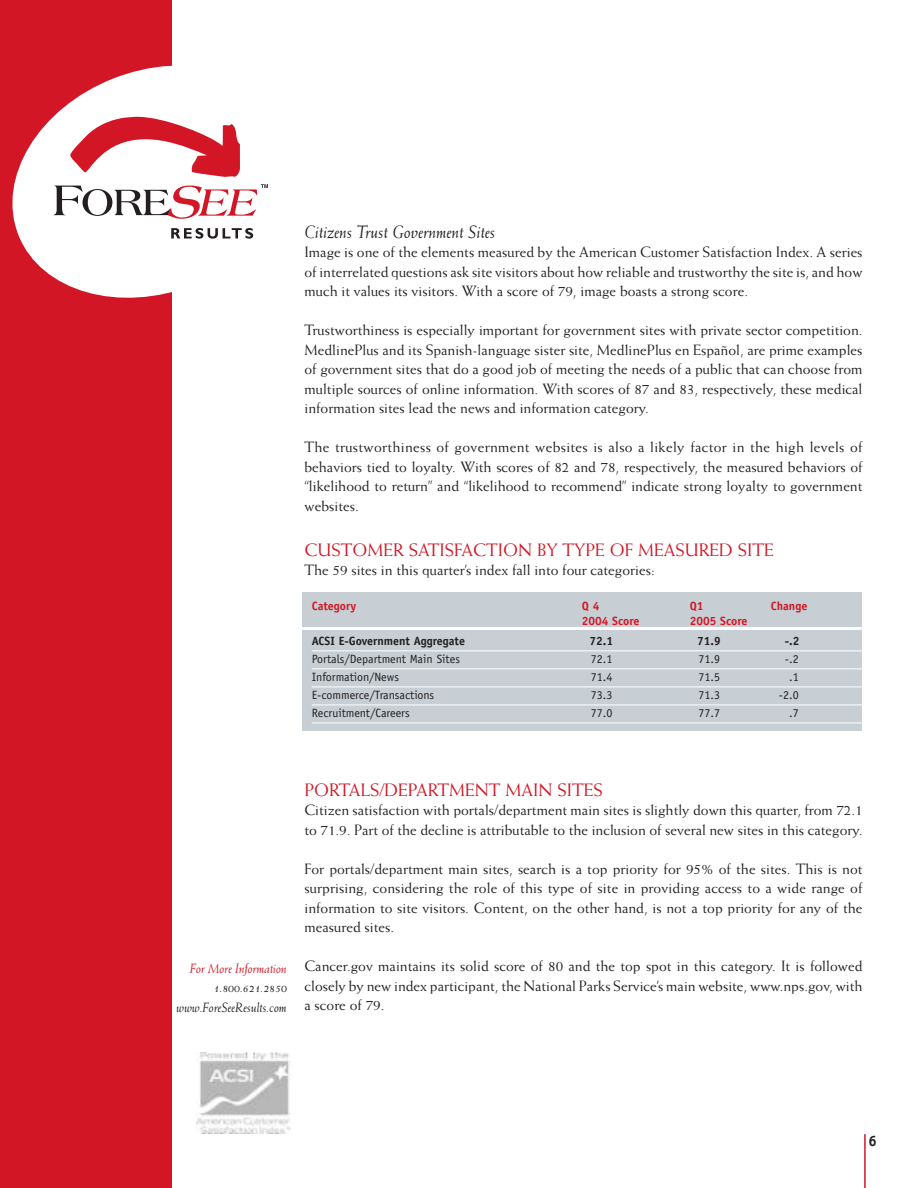
<style>
.page{position:relative;width:918px;height:1188px;background:#fff}
.page>*{position:absolute;margin:0;border:0;box-sizing:border-box;transform-origin:0 0}
.t1{font:18px "Weiss";color:#d21625}
.t2{font:italic 18px "Weiss";color:#231f1f}
.t3{font:15px/19.5px "Weiss";color:#231f1f;text-align:justify}
.t4{font:700 15px "Officina Sans";color:#231f1f}
.t5{font:italic 13.5px/19.5px "Weiss";letter-spacing:-.01em;color:#231f1f;text-align:right}
.t6{font:italic 13.5px "Weiss";letter-spacing:-.01em;color:#d21625}
.t7{font:12px "Officina Sans";color:#231f1f}
.t8{font:700 12px "Officina Sans";color:#d21625}
.t9{font:700 12px "Officina Sans";color:#231f1f}
</style>
<div class="page">
<div style="left:0;top:0;width:171px;height:1188px;background:#d21625"></div>
<svg style="left:12px;top:49px;width:242px;height:265px;fill:#fff"></svg>
<img style="left:196px;top:1052px;width:95px;height:82px">
<hr style="left:864px;top:1134px;width:2px;height:54px;background:#d21625">
<svg style="left:54px;top:184px;width:214px;height:35px"></svg>
<svg style="left:171px;top:228px;width:82px;height:11px"></svg>
<svg style="left:70px;top:117px;width:170px;height:60px"></svg>
<div style="left:303px;top:593px;width:559px;height:138px;background:#c7cfd4"></div>
<hr style="left:312px;top:651px;width:556px;height:1px;background:#fff">
<hr style="left:312px;top:669px;width:556px;height:1px;background:#fff">
<hr style="left:312px;top:687px;width:556px;height:1px;background:#fff">
<hr style="left:312px;top:705px;width:556px;height:1px;background:#fff">
<hr style="left:312px;top:723px;width:556px;height:1px;background:#fff">
<hr style="left:297px;top:627px;width:565px;height:3px;background:#fff">
<p class="t2" style="left:304px;top:224px;width:193px">Citizens Trust Government Sites</p>
<p class="t3" style="left:304px;top:243px;width:560px">Image is one of the elements measured by the American Customer Satisfaction Index. A series of interrelated questions ask site visitors about how reliable and trustworthy the site is, and how much it values its visitors. With a score of 79, image boasts a strong score.</p>
<p class="t3" style="left:304px;top:321px;width:560px">Trustworthiness is especially important for government sites with private sector competition.<br>MedlinePlus and its Spanish-language sister site, MedlinePlus en Español, are prime examples of government sites that do a good job of meeting the needs of a public that can choose from multiple sources of online information. With scores of 87 and 83, respectively, these medical information sites lead the news and information category.</p>
<p class="t3" style="left:304px;top:438px;width:560px">The trustworthiness of government websites is also a likely factor in the high levels of behaviors tied to loyalty. With scores of 82 and 78, respectively, the measured behaviors of “likelihood to return” and “likelihood to recommend” indicate strong loyalty to government websites.</p>
<p class="t1" style="left:304px;top:542px;width:471px">CUSTOMER SATISFACTION BY TYPE OF MEASURED SITE</p>
<p class="t3" style="left:304px;top:561px;width:352px">The 59 sites in this quarter’s index fall into four categories:</p>
<p class="t8" style="left:312px;top:601px;width:46px">Category</p>
<p class="t8" style="left:582px;top:601px;width:19px">Q 4</p>
<p class="t8" style="left:690px;top:601px;width:15px">Q1</p>
<p class="t8" style="left:771px;top:601px;width:38px">Change</p>
<p class="t8" style="left:582px;top:616px;width:59px">2004 Score</p>
<p class="t8" style="left:690px;top:616px;width:59px">2005 Score</p>
<p class="t9" style="left:312px;top:636px;width:155px">ACSI E-Government Aggregate</p>
<p class="t9" style="left:590px;top:636px;width:25px">72.1</p>
<p class="t9" style="left:697px;top:636px;width:25px">71.9</p>
<p class="t9" style="left:785px;top:636px;width:16px">-.2</p>
<p class="t7" style="left:312px;top:654px;width:150px">Portals/Department Main Sites</p>
<p class="t7" style="left:591px;top:654px;width:23px">72.1</p>
<p class="t7" style="left:699px;top:654px;width:23px">71.9</p>
<p class="t7" style="left:785px;top:654px;width:15px">-.2</p>
<p class="t7" style="left:312px;top:672px;width:89px">Information/News</p>
<p class="t7" style="left:591px;top:672px;width:23px">71.4</p>
<p class="t7" style="left:699px;top:672px;width:23px">71.5</p>
<p class="t7" style="left:789px;top:672px;width:11px">.1</p>
<p class="t7" style="left:312px;top:690px;width:124px">E-commerce/Transactions</p>
<p class="t7" style="left:591px;top:690px;width:23px">73.3</p>
<p class="t7" style="left:699px;top:690px;width:23px">71.3</p>
<p class="t7" style="left:779px;top:690px;width:21px">-2.0</p>
<p class="t7" style="left:312px;top:708px;width:100px">Recruitment/Careers</p>
<p class="t7" style="left:591px;top:708px;width:23px">77.0</p>
<p class="t7" style="left:699px;top:708px;width:23px">77.7</p>
<p class="t7" style="left:789px;top:708px;width:11px">.7</p>
<p class="t6" style="left:190px;top:963px;width:99px">For More Information</p>
<p class="t5" style="left:177px;top:979px;width:112px">1.800.621.2850 www.ForeSeeResults.com</p>
<p class="t1" style="left:304px;top:782px;width:300px">PORTALS/DEPARTMENT MAIN SITES</p>
<p class="t3" style="left:304px;top:801px;width:560px">Citizen satisfaction with portals/department main sites is slightly down this quarter, from 72.1 to 71.9. Part of the decline is attributable to the inclusion of several new sites in this category.</p>
<p class="t3" style="left:304px;top:860px;width:560px">For portals/department main sites, search is a top priority for 95% of the sites. This is not surprising, considering the role of this type of site in providing access to a wide range of information to site visitors. Content, on the other hand, is not a top priority for any of the measured sites.</p>
<p class="t3" style="left:304px;top:957px;width:560px">Cancer.gov maintains its solid score of 80 and the top spot in this category. It is followed closely by new index participant, the National Parks Service’s main website, www.nps.gov, with a score of 79.</p>
<p class="t4" style="left:868px;top:1136px;width:10px">6</p>
</div>
